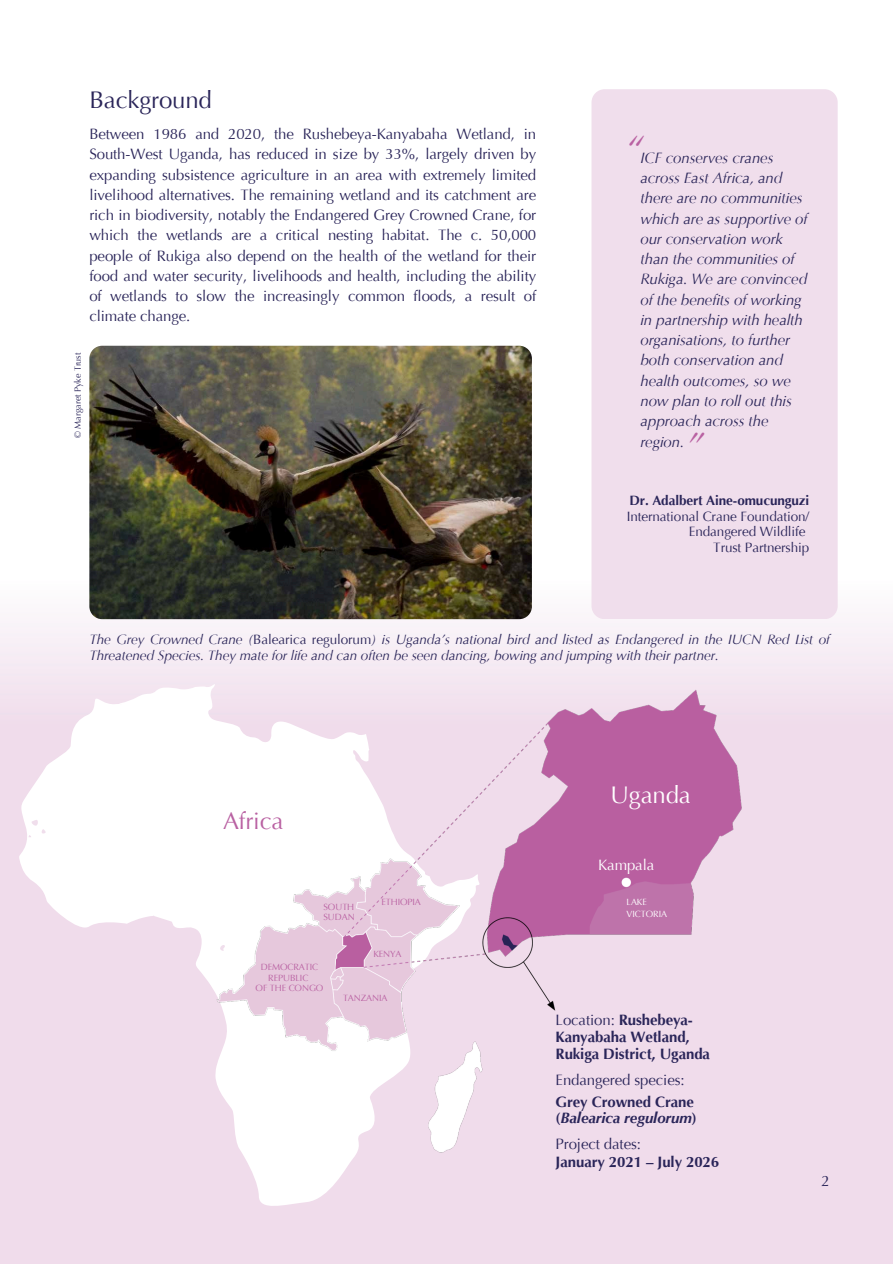
<style>
.page{position:relative;width:894px;height:1264px;background:#fff}
.page>*{position:absolute;margin:0;border:0;box-sizing:border-box;transform-origin:0 0}
.t1{font:italic 39px "Optima LT Pro";color:#b961a2}
.t2{font:24px "Optima LT Pro";letter-spacing:-.005em;color:#2a2559}
.t3{font:24px "Optima LT Pro";letter-spacing:-.005em;color:#b961a2}
.t4{font:24px "Optima LT Pro";letter-spacing:-.005em;color:#fff}
.t5{font:15px/20.2px "Optima LT Pro";letter-spacing:-.005em;color:#2a2559;text-align:justify}
.t6{font:italic 15px/20.2px "Optima LT Pro";letter-spacing:-.005em;color:#2a2559}
.t7{font:700 15px/16.8px "Optima LT Pro";letter-spacing:-.005em;color:#2a2559}
.t8{font:italic 700 15px/25.8px "Optima LT Pro";letter-spacing:-.005em;color:#2a2559}
.t9{font:15px "Optima LT Pro";letter-spacing:-.005em;color:#fff}
.t10{font:italic 13.5px/15.8px "Optima LT Pro";letter-spacing:-.005em;color:#2a2559}
.t11{font:13.5px/15.8px "Optima LT Pro";letter-spacing:-.005em;color:#2a2559;text-align:right}
.t12{font:9px/10.2px "Optima LT Pro";letter-spacing:-.005em;color:#b961a2;text-align:center}
.t13{font:9px "Optima LT Pro";letter-spacing:-.005em;color:#2a2559}
.t14{font:9px/12.3px "Optima LT Pro";letter-spacing:-.005em;color:#fff}
.s1{font-weight:700}
.s2{font-style:normal}
.s3{font-weight:400}
.s4{font-weight:400;font-style:normal}
</style>
<div class="page">
<img style="left:0;top:579px;width:892px;height:684px">
<svg style="left:19px;top:684px;width:460px;height:521px;fill:#f0dceb"></svg>
<div style="left:591px;top:89px;width:246px;height:530px;background:#f0deec;border-radius:13px"></div>
<img style="left:89px;top:346px;width:442px;height:273px;border-radius:13px">
<svg style="left:28px;top:819px;width:18px;height:18px"></svg>
<img style="left:209px;top:682px;width:539px;height:477px">
<p class="t2" style="left:89px;top:91px;width:124px">Background</p>
<p class="t5" style="left:89px;top:125px;width:448px">Between 1986 and 2020, the Rushebeya-Kanyabaha Wetland, in South-West Uganda, has reduced in size by 33%, largely driven by expanding subsistence agriculture in an area with extremely limited livelihood alternatives. The remaining wetland and its catchment are rich in biodiversity, notably the Endangered Grey Crowned Crane, for which the wetlands are a critical nesting habitat. The c. 50,000 people of Rukiga also depend on the health of the wetland for their food and water security, livelihoods and health, including the ability of wetlands to slow the increasingly common floods, a result of climate change.</p>
<p class="t13" style="left:74px;top:437px;width:87px;rotate:-90deg">© Margaret Pyke Trust</p>
<h4 class="t1" style="left:624px;top:134px;width:21px">“</h4>
<p class="t6" style="left:640px;top:149px;width:169px">ICF conserves cranes across East Africa, and there are no communities which are as supportive of our conservation work than the communities of<br>Rukiga. We are convinced of the benefits of working in partnership with health organisations, to further both conservation and health outcomes, so we now plan to roll out this approach across the region.</p>
<h1 class="t1" style="left:684px;top:431px;width:21px">”</h1>
<h4 class="t11" style="left:626px;top:494px;width:184px"><span class="s1">Dr. Adalbert Aine-omucunguzi<br></span>International Crane Foundation/<br>Endangered Wildlife<br>Trust Partnership</h4>
<h4 class="t10" style="left:89px;top:633px;width:741px">The Grey Crowned Crane (<span class="s2">Balearica regulorum</span>) is Uganda’s national bird and listed as Endangered in the IUCN Red List of<br>Threatened Species. They mate for life and can often be seen dancing, bowing and jumping with their partner.</h4>
<h3 class="t3" style="left:223px;top:811px;width:62px">Africa</h3>
<h4 class="t12" style="left:323px;top:902px;width:33px;text-align:left">SOUTH<br>SUDAN</h4>
<h4 class="t12" style="left:255px;top:963px;width:69px">DEMOCRATIC<br>REPUBLIC<br>OF THE CONGO</h4>
<h2 class="t4" style="left:610px;top:785px;width:82px">Uganda</h2>
<p class="t9" style="left:598px;top:858px;width:58px">Kampala</p>
<h4 class="t12" style="left:381px;top:897px;width:41px">ETHIOPIA</h4>
<h2 class="t14" style="left:626px;top:896px;width:42px">LAKE<br>VICTORIA</h2>
<h2 class="t12" style="left:373px;top:949px;width:30px">KENYA</h2>
<h1 class="t12" style="left:343px;top:993px;width:46px">TANZANIA</h1>
<p class="t7" style="left:555px;top:1013px;width:156px"><span class="s3">Location:</span> Rushebeya-<br>Kanyabaha Wetland,<br>Rukiga District, Uganda</p>
<p class="t5" style="left:555px;top:1070px;width:140px;line-height:21.3px">Endangered species:<br><span class="s1">Grey Crowned Crane</span></p>
<p class="t8" style="left:555px;top:1106px;width:143px"><span class="s2">(</span>Balearica regulorum<span class="s2">)<br></span><span class="s4">Project dates:</span></p>
<h3 class="t7" style="left:555px;top:1155px;width:165px">January 2021 – July 2026</h3>
<h1 class="t5" style="left:821px;top:1172px;width:10px">2</h1>
</div>
